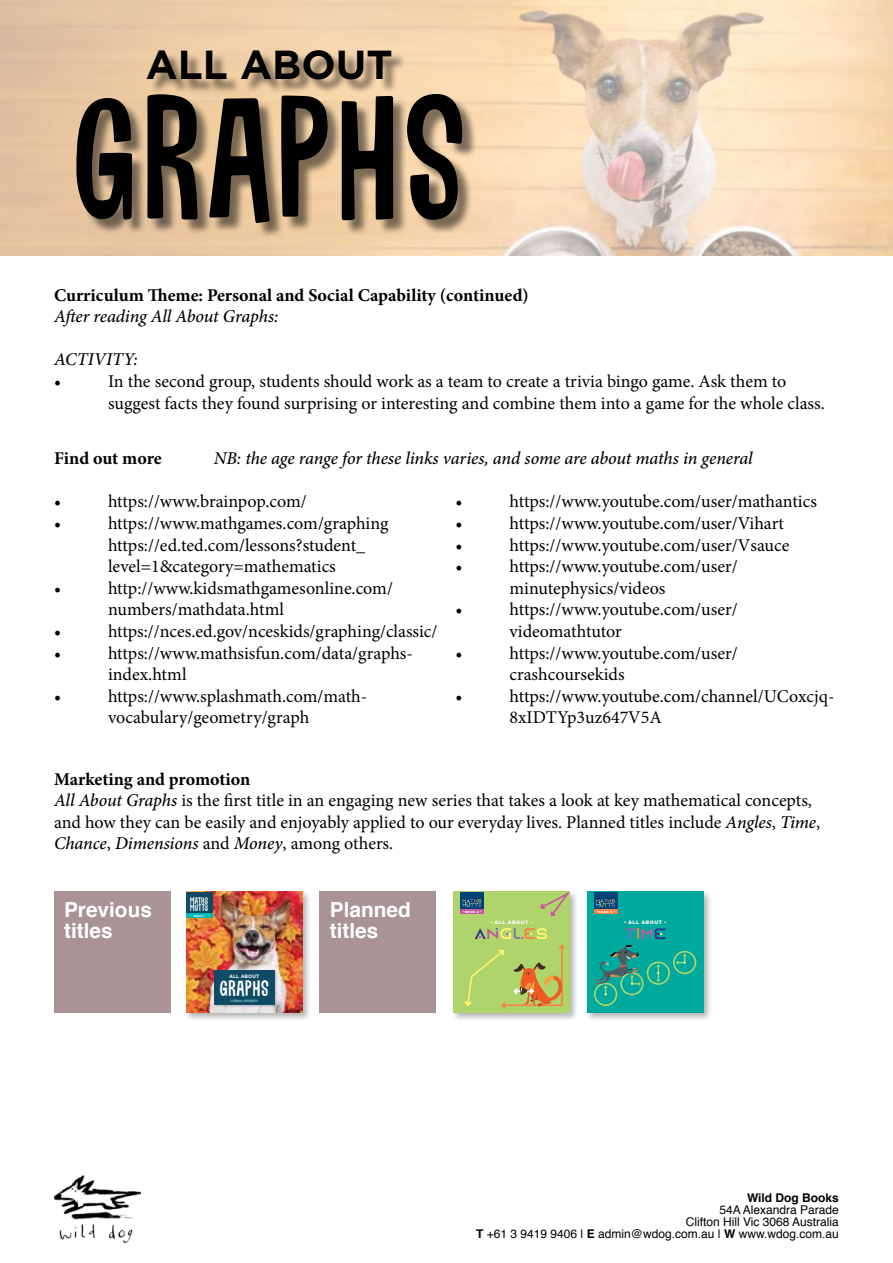
<style>
.page{position:relative;width:893px;height:1263px;background:#fff}
.page>*{position:absolute;margin:0;border:0;box-sizing:border-box;transform-origin:0 0}
.t1{font:177px "Sunbeat";letter-spacing:.04em;color:#000}
.t2{font:700 40.5px "Gotham";color:#000}
.t3{font:22.2px "Sunbeat";letter-spacing:.04em;color:#fff}
.t4{font:700 20.85px/20.9px "Helvetica";color:#fff}
.t5{font:18px/21.6px "Minion Pro";letter-spacing:-.005em;color:#000}
.t6{font:italic 500 18px "Minion Pro";letter-spacing:-.01em;color:#000}
.t7{font:700 18px "Minion Pro";color:#000}
.t8{font:12px/12px "Helvetica";color:#000;text-align:right}
.t9{font:700 12px "Helvetica";color:#000}
.t10{font:9.9px/7.5px "Sunbeat";letter-spacing:.03em;color:#fff}
.t11{font:900 4.95px "Gotham";letter-spacing:.1em;color:#fff}
.t12{font:700 4.95px "Gotham";color:#fff}
.t13{font:700 3.3px "Gotham";color:#7acdc8}
.t14{font:900 3px "Gotham";letter-spacing:.1em;color:#fff}
.t15{font:700 2.85px "Gotham";color:#fff}
.t16{font:1.95px "Zapf Dingbats ITC";color:#fff56d}
.s1{font-weight:700}
.s2{font-weight:500;font-style:italic}
</style>
<div class="page">
<img style="left:0;top:0;width:893px;height:255px">
<img style="left:54px;top:1175px;width:86px;height:68px">
<div style="left:150px;top:53px;width:256px;height:42px;background:#000;opacity:.5"></div>
<div style="left:78px;top:96px;width:399px;height:142px;background:#000;opacity:.5"></div>
<div style="left:320px;top:892px;width:116px;height:121px;background:#aa9397"></div>
<div style="left:184px;top:890px;width:128px;height:132px;background:#000;opacity:.3"></div>
<img style="left:186px;top:892px;width:116px;height:121px">
<div style="left:215px;top:971px;width:62px;height:36px;background:#000;opacity:.15"></div>
<div style="left:214px;top:970px;width:61px;height:35px;background:#0f4b65"></div>
<div style="left:186px;top:892px;width:26px;height:22px;background:#0f4b65"></div>
<hr style="left:186px;top:914px;width:26px;height:4px;background:#00b9b7">
<div style="left:452px;top:890px;width:127px;height:132px;background:#000;opacity:.3"></div>
<div style="left:453px;top:892px;width:117px;height:121px;background:#afd46c"></div>
<div style="left:460px;top:892px;width:24px;height:17px;background:#00427a"></div>
<div style="left:460px;top:909px;width:24px;height:5px;background:#c657a0"></div>
<svg style="left:463px;top:899px;width:18px;height:8px"></svg>
<svg style="left:540px;top:892px;width:30px;height:25px"></svg>
<svg style="left:464px;top:928px;width:101px;height:81px"></svg>
<div style="left:585px;top:890px;width:128px;height:132px;background:#000;opacity:.3"></div>
<div style="left:587px;top:892px;width:116px;height:121px;background:#00a99d"></div>
<div style="left:594px;top:892px;width:23px;height:17px;background:#00427a"></div>
<div style="left:594px;top:909px;width:23px;height:5px;background:#f58345"></div>
<svg style="left:596px;top:899px;width:19px;height:8px"></svg>
<div style="left:594px;top:983px;width:23px;height:23px;border:2px solid #afd46c;border-radius:50%"></div>
<div style="left:647px;top:961px;width:23px;height:24px;border:2px solid #afd46c;border-radius:50%"></div>
<div style="left:673px;top:951px;width:23px;height:23px;border:2px solid #afd46c;border-radius:50%"></div>
<svg style="left:675px;top:953px;width:13px;height:12px"></svg>
<svg style="left:595px;top:928px;width:70px;height:67px"></svg>
<div style="left:54px;top:892px;width:116px;height:121px;background:#aa9397"></div>
<h2 class="t2" style="left:146px;top:41px;width:248px">ALL ABOUT</h2>
<h1 class="t1" style="left:73px;top:66px;width:394px">GRAPHS</h1>
<p class="t7" style="left:54px;top:282px;width:476px">Curriculum Theme: Personal and Social Capability (continued)</p>
<p class="t6" style="left:54px;top:304px;width:226px">After reading All About Graphs:</p>
<p class="t6" style="left:54px;top:347px;width:85px">ACTIVITY:</p>
<p class="t5" style="left:54px;top:370px;width:9px">•</p>
<p class="t5" style="left:108px;top:370px;width:718px">In the second group, students should work as a team to create a trivia bingo game. Ask them to suggest facts they found surprising or interesting and combine them into a game for the whole class.</p>
<p class="t6" style="left:214px;top:446px;width:541px">NB: the age range for these links varies, and some are about maths in general</p>
<p class="t7" style="left:54px;top:446px;width:109px">Find out more</p>
<p class="t5" style="left:54px;top:491px;width:9px">•</p>
<p class="t5" style="left:108px;top:491px;width:200px">https://www.brainpop.com/</p>
<p class="t5" style="left:54px;top:512px;width:9px">•</p>
<p class="t5" style="left:108px;top:512px;width:282px">https://www.mathgames.com/graphing https://ed.ted.com/lessons?student_ level=1&amp;category=mathematics</p>
<p class="t5" style="left:54px;top:577px;width:9px">•</p>
<p class="t5" style="left:108px;top:577px;width:286px">http://www.kidsmathgamesonline.com/ numbers/mathdata.html</p>
<p class="t5" style="left:54px;top:620px;width:9px">•</p>
<p class="t5" style="left:108px;top:620px;width:331px">https://nces.ed.gov/nceskids/graphing/classic/</p>
<p class="t5" style="left:54px;top:642px;width:9px">•</p>
<p class="t5" style="left:108px;top:642px;width:306px">https://www.mathsisfun.com/data/graphs&shy;index.html</p>
<p class="t5" style="left:54px;top:685px;width:9px">•</p>
<p class="t5" style="left:108px;top:685px;width:261px">https://www.splashmath.com/math&shy;vocabulary/geometry/graph</p>
<p class="t5" style="left:455px;top:491px;width:9px">•</p>
<p class="t5" style="left:509px;top:491px;width:309px">https://www.youtube.com/user/mathantics</p>
<p class="t5" style="left:455px;top:512px;width:9px">•</p>
<p class="t5" style="left:509px;top:512px;width:276px">https://www.youtube.com/user/Vihart</p>
<p class="t5" style="left:455px;top:534px;width:9px">•</p>
<p class="t5" style="left:509px;top:534px;width:281px">https://www.youtube.com/user/Vsauce</p>
<p class="t5" style="left:455px;top:556px;width:9px">•</p>
<p class="t5" style="left:509px;top:556px;width:230px">https://www.youtube.com/user/ minutephysics/videos</p>
<p class="t5" style="left:455px;top:599px;width:9px">•</p>
<p class="t5" style="left:509px;top:599px;width:230px">https://www.youtube.com/user/ videomathtutor</p>
<p class="t5" style="left:455px;top:642px;width:9px">•</p>
<p class="t5" style="left:509px;top:642px;width:230px">https://www.youtube.com/user/ crashcoursekids</p>
<p class="t5" style="left:455px;top:685px;width:9px">•</p>
<p class="t5" style="left:509px;top:685px;width:326px">https://www.youtube.com/channel/UCoxcjq-<br>8xIDTYp3uz647V5A</p>
<p class="t5" style="left:54px;top:768px;width:768px"><span class="s1">Marketing and promotion<br></span><span class="s2">All About Graphs</span> is the first title in an engaging new series that takes a look at key mathematical concepts, and how they can be easily and enjoyably applied to our everyday lives. Planned titles include <span class="s2">Angles</span>, <span class="s2">Time</span>, <span class="s2">Chance</span>, <span class="s2">Dimensions</span> and <span class="s2">Money</span>, among others.</p>
<p class="t10" style="left:190px;top:897px;width:19px">MATHS<br>MUTTS</p>
<p class="t4" style="left:64px;top:900px;width:89px">Previous</p>
<p class="t14" style="left:599px;top:910px;width:15px">BOOK 3</p>
<p class="t4" style="left:64px;top:920px;width:50px">titles</p>
<p class="t4" style="left:330px;top:900px;width:82px">Planned titles</p>
<p class="t14" style="left:465px;top:910px;width:15px">BOOK 2</p>
<p class="t15" style="left:194px;top:914px;width:12px">BOOK 1</p>
<p class="t11" style="left:491px;top:919px;width:39px"><sup>■</sup> ALL ABOUT</p>
<p class="t16" style="left:531px;top:921px;width:3px">■</p>
<p class="t11" style="left:624px;top:919px;width:39px"><sup>■</sup> ALL ABOUT</p>
<p class="t16" style="left:664px;top:921px;width:3px">■</p>
<p class="t12" style="left:229px;top:973px;width:32px">ALL ABOUT</p>
<p class="t3" style="left:220px;top:976px;width:51px">GRAPHS</p>
<p class="t13" style="left:230px;top:999px;width:29px">LORNA HENDRY</p>
<p class="t9" style="left:747px;top:1188px;width:93px">Wild Dog Books</p>
<p class="t8" style="left:476px;top:1204px;width:364px">54A Alexandra Parade<br>Clifton Hill Vic 3068 Australia<br><span class="s1">T</span> +61 3 9419 9406 | <span class="s1">E</span> admin@wdog.com.au | <span class="s1">W</span> www.wdog.com.au</p>
</div>
